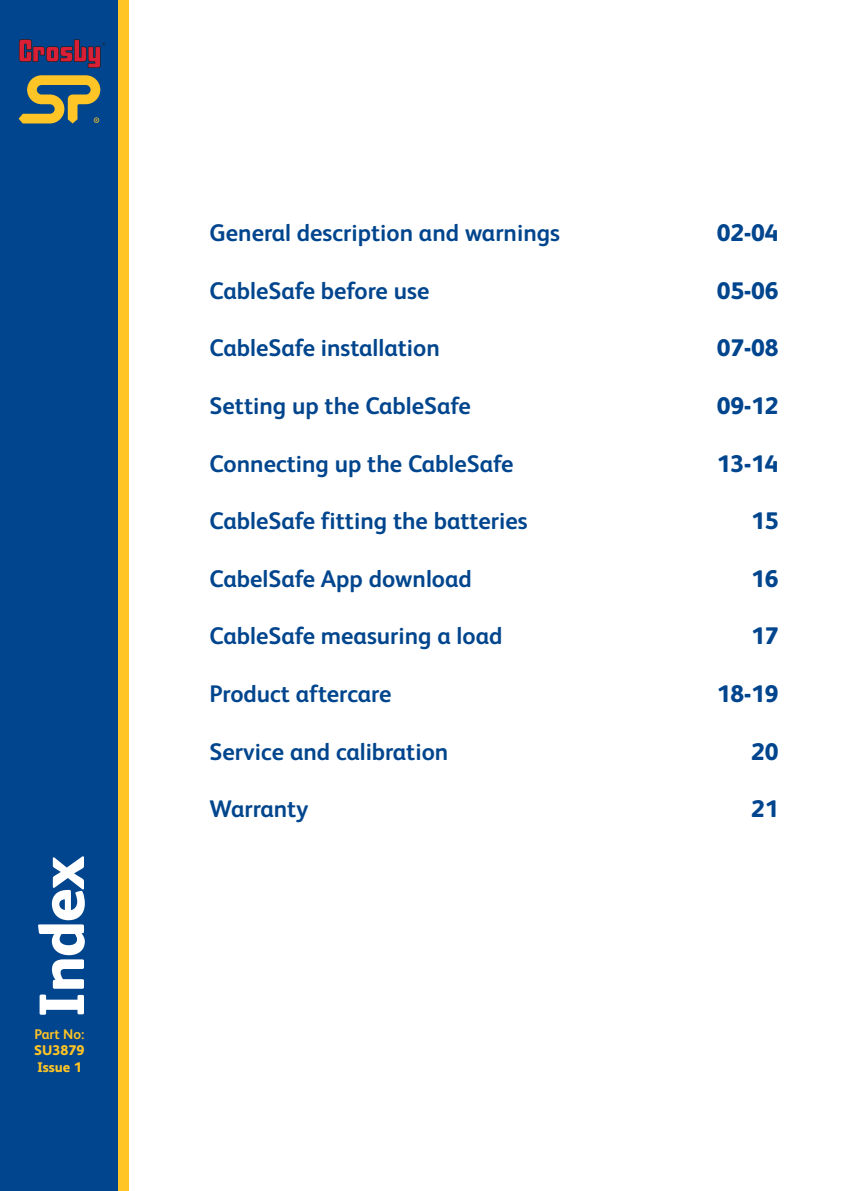
<style>
.page{position:relative;width:842px;height:1191px;background:#fff}
.page>*{position:absolute;margin:0;border:0;box-sizing:border-box;transform-origin:0 0}
.t1{font:800 64px "FS Albert";letter-spacing:-.025em;color:#fff}
.t2{font:700 24px "FS Albert";color:#00458d}
.t3{font:800 24px "FS Albert";color:#00458d}
.t4{font:800 14px/16.8px "FS Albert";color:#ffc425}
.t5{font:700 14px "FS Albert";color:#ffc425}
</style>
<div class="page">
<div style="left:0;top:0;width:118px;height:1191px;background:#00458d"></div>
<div style="left:118px;top:0;width:11px;height:1191px;background:#ffc425"></div>
<svg style="left:19px;top:75px;width:81px;height:48px"></svg>
<svg style="left:19px;top:39px;width:86px;height:29px"></svg>
<h1 class="t1" style="left:24px;top:1018px;width:164px;rotate:-90deg">Index</h1>
<p class="t5" style="left:34px;top:1025px;width:51px">Part No:</p>
<p class="t4" style="left:34px;top:1042px;width:52px">SU3879<br>Issue 1</p>
<p class="t2" style="left:210px;top:219px;width:352px">General description and warnings</p>
<p class="t2" style="left:210px;top:277px;width:221px">CableSafe before use</p>
<p class="t2" style="left:210px;top:334px;width:232px">CableSafe installation</p>
<p class="t2" style="left:210px;top:392px;width:263px">Setting up the CableSafe</p>
<p class="t2" style="left:210px;top:449px;width:305px">Connecting up the CableSafe</p>
<p class="t2" style="left:210px;top:507px;width:320px">CableSafe fitting the batteries</p>
<p class="t2" style="left:210px;top:565px;width:264px">CabelSafe App download</p>
<p class="t2" style="left:210px;top:622px;width:294px">CableSafe measuring a load</p>
<p class="t2" style="left:210px;top:680px;width:183px">Product aftercare</p>
<p class="t2" style="left:210px;top:737px;width:240px">Service and calibration</p>
<p class="t2" style="left:210px;top:795px;width:100px">Warranty</p>
<p class="t3" style="left:717px;top:219px;width:63px">02-04</p>
<p class="t3" style="left:717px;top:276px;width:63px">05-06</p>
<p class="t3" style="left:717px;top:334px;width:63px">07-08</p>
<p class="t3" style="left:717px;top:391px;width:63px">09-12</p>
<p class="t3" style="left:717px;top:449px;width:63px">13-14</p>
<p class="t3" style="left:751px;top:507px;width:29px">15</p>
<p class="t3" style="left:751px;top:564px;width:29px">16</p>
<p class="t3" style="left:751px;top:622px;width:29px">17</p>
<p class="t3" style="left:717px;top:679px;width:63px">18-19</p>
<p class="t3" style="left:751px;top:737px;width:29px">20</p>
<p class="t3" style="left:751px;top:795px;width:29px">21</p>
</div>
